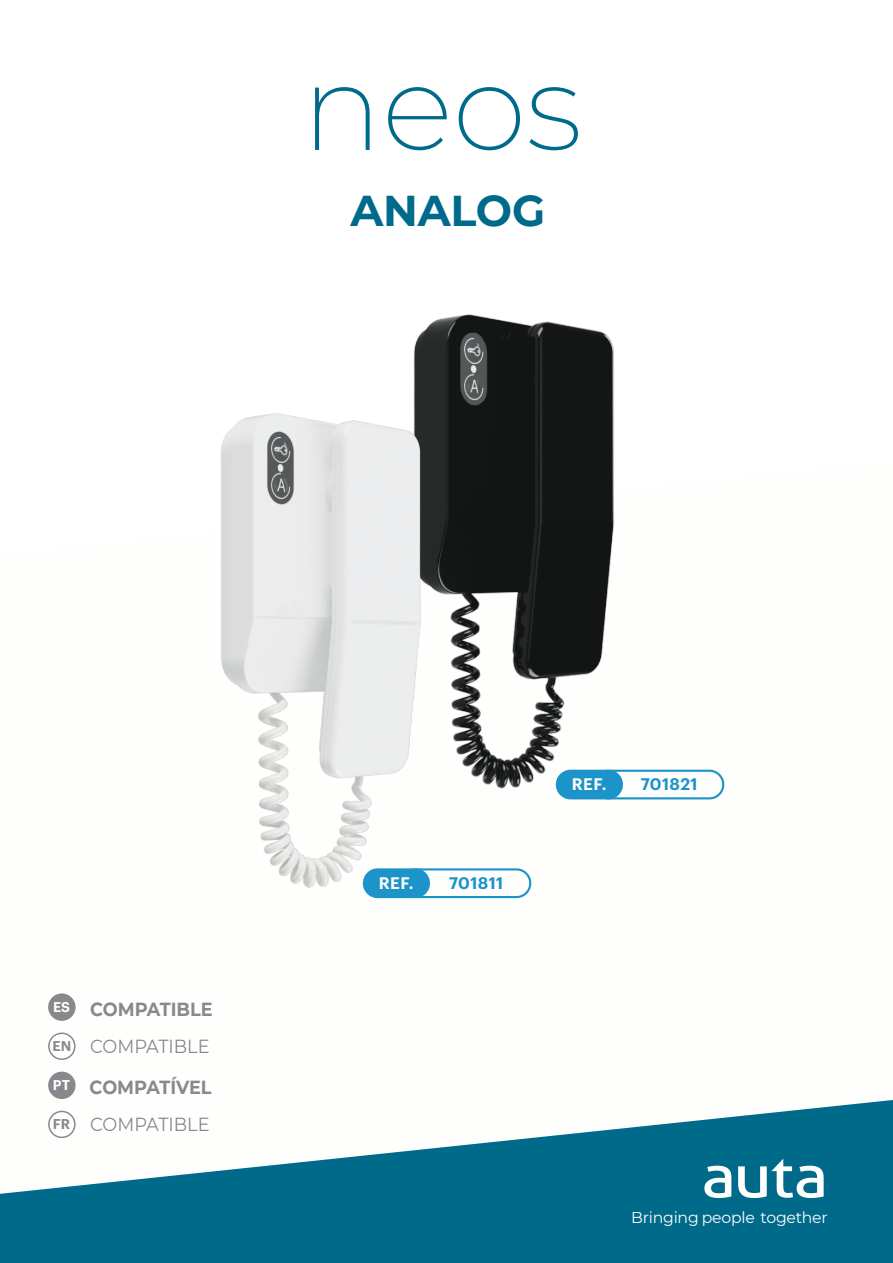
<style>
.page{position:relative;width:893px;height:1263px;background:#fff}
.page>*{position:absolute;margin:0;border:0;box-sizing:border-box;transform-origin:0 0}
.t1{font:200 120.15px "Montserrat";color:#006a8b}
.t2{font:700 43.05px "Montserrat";letter-spacing:-.005em;color:#006a8b}
.t3{font:700 18.9px "Montserrat";color:#8a888c;scale:.93 1}
.t4{font:18.9px "Montserrat";color:#8a888c;scale:.93 1}
.t5{font:600 16.35px "Graphik";letter-spacing:.02em;color:#1c93c9}
.t6{font:600 16.35px "Graphik";letter-spacing:.025em;color:#fefefd}
.t7{font:15.6px "Montserrat";letter-spacing:-.015em;color:#fefefd}
.t8{font:600 13.95px "Graphik";color:#8a888c}
.t9{font:600 13.95px "Graphik";color:#fff}
</style>
<div class="page">
<div style="left:0;top:1194px;width:893px;height:69px;background:#006a8b"></div>
<svg style="left:704px;top:1194px;width:27px;height:4px"></svg>
<svg style="left:738px;top:1194px;width:86px;height:4px"></svg>
<svg style="left:0;top:769px;width:893px;height:425px"></svg>
<div style="left:48px;top:1032px;width:28px;height:28px;border:2px solid #8a888c;border-radius:50%"></div>
<div style="left:49px;top:1072px;width:26px;height:26px;background:#8a888c;border-radius:50%"></div>
<div style="left:48px;top:1071px;width:28px;height:28px;border:2px solid #8a888c;border-radius:50%"></div>
<div style="left:48px;top:1111px;width:28px;height:27px;border:2px solid #8a888c;border-radius:50%"></div>
<div style="left:49px;top:994px;width:26px;height:26px;background:#8a888c;border-radius:50%"></div>
<div style="left:48px;top:993px;width:28px;height:28px;border:2px solid #8a888c;border-radius:50%"></div>
<svg style="left:419px;top:868px;width:112px;height:30px"></svg>
<div style="left:363px;top:868px;width:67px;height:30px;background:#1c93c9;border-radius:15px"></div>
<svg style="left:612px;top:770px;width:112px;height:29px"></svg>
<div style="left:556px;top:770px;width:67px;height:29px;background:#1c93c9;border-radius:15px"></div>
<img style="left:413px;top:314px;width:204px;height:484px">
<img style="left:217px;top:400px;width:207px;height:497px">
<h1 class="t1" style="left:302px;top:34px;width:282px">neos</h1>
<h2 class="t2" style="left:350px;top:184px;width:196px">ANALOG</h2>
<p class="t9" style="left:53px;top:1001px;width:19px">ES</p>
<p class="t8" style="left:52px;top:1040px;width:20px">EN</p>
<p class="t9" style="left:53px;top:1079px;width:19px">PT</p>
<p class="t8" style="left:53px;top:1118px;width:19px">FR</p>
<p class="t3" style="left:90px;top:997px;width:133px">COMPATIBLE</p>
<p class="t4" style="left:90px;top:1035px;width:130px">COMPATIBLE</p>
<p class="t3" style="left:90px;top:1075px;width:133px">COMPATÍVEL</p>
<p class="t4" style="left:90px;top:1112px;width:130px">COMPATIBLE</p>
<p class="t6" style="left:379px;top:875px;width:36px">REF.</p>
<p class="t5" style="left:449px;top:875px;width:56px">701811</p>
<p class="t6" style="left:572px;top:777px;width:36px">REF.</p>
<p class="t5" style="left:641px;top:777px;width:58px">701821</p>
<p class="t7" style="left:631px;top:1208px;width:198px">Bringing people together</p>
</div>
